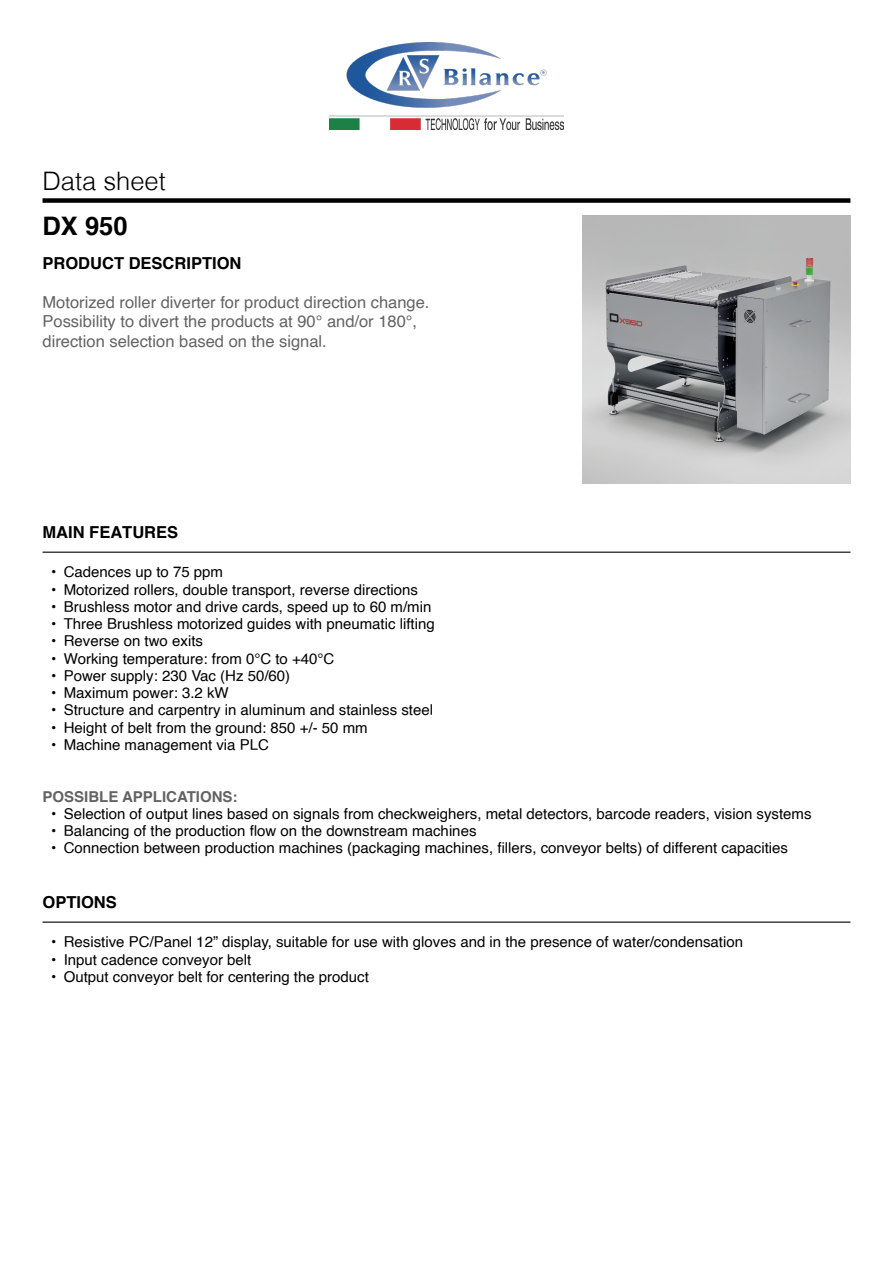
<style>
.page{position:relative;width:893px;height:1263px;background:#fff}
.page>*{position:absolute;margin:0;border:0;box-sizing:border-box;transform-origin:0 0}
.t1{font:300 25.5px "Helvetica";color:#000}
.t2{font:700 25.5px "Helvetica";color:#000}
.t3{font:16.5px/19.5px "Helvetica";color:#646363}
.t4{font:700 16.5px "Helvetica";color:#000}
.t5{font:15px "Helvetica";color:#000}
.t6{font:700 15px "Helvetica";color:#646363}
</style>
<div class="page">
<div style="left:43px;top:198px;width:807px;height:5px;background:#000"></div>
<hr style="left:43px;top:551px;width:807px;height:2px;background:#000">
<hr style="left:43px;top:921px;width:807px;height:2px;background:#000">
<img style="left:583px;top:216px;width:267px;height:267px">
<img style="left:330px;top:43px;width:233px;height:86px">
<h1 class="t1" style="left:43px;top:165px;width:125px">Data sheet</h1>
<h1 class="t2" style="left:43px;top:205px;width:87px">DX 950</h1>
<p class="t4" style="left:43px;top:249px;width:200px">PRODUCT DESCRIPTION</p>
<p class="t3" style="left:43px;top:293px;width:388px">Motorized roller diverter for product direction change.<br>Possibility to divert the products at 90° and/or 180°, direction selection based on the signal.</p>
<p class="t4" style="left:43px;top:519px;width:137px">MAIN FEATURES</p>
<p class="t5" style="left:51px;top:560px;width:174px">• Cadences up to 75 ppm</p>
<p class="t5" style="left:51px;top:578px;width:369px">• Motorized rollers, double transport, reverse directions</p>
<p class="t5" style="left:51px;top:595px;width:382px">• Brushless motor and drive cards, speed up to 60 m/min</p>
<p class="t5" style="left:51px;top:612px;width:385px">• Three Brushless motorized guides with pneumatic lifting</p>
<p class="t5" style="left:51px;top:629px;width:153px">• Reverse on two exits</p>
<p class="t5" style="left:51px;top:647px;width:285px">• Working temperature: from 0°C to +40°C</p>
<p class="t5" style="left:51px;top:664px;width:241px">• Power supply: 230 Vac (Hz 50/60)</p>
<p class="t5" style="left:51px;top:681px;width:179px">• Maximum power: 3.2 kW</p>
<p class="t5" style="left:51px;top:698px;width:384px">• Structure and carpentry in aluminum and stainless steel</p>
<p class="t5" style="left:51px;top:716px;width:318px">• Height of belt from the ground: 850 +/- 50 mm</p>
<p class="t5" style="left:51px;top:733px;width:219px">• Machine management via PLC</p>
<p class="t6" style="left:43px;top:784px;width:197px">POSSIBLE APPLICATIONS:</p>
<p class="t5" style="left:51px;top:802px;width:762px">• Selection of output lines based on signals from checkweighers, metal detectors, barcode readers, vision systems</p>
<p class="t5" style="left:51px;top:819px;width:427px">• Balancing of the production flow on the downstream machines</p>
<p class="t5" style="left:51px;top:836px;width:739px">• Connection between production machines (packaging machines, fillers, conveyor belts) of different capacities</p>
<p class="t4" style="left:43px;top:889px;width:76px">OPTIONS</p>
<p class="t5" style="left:51px;top:930px;width:693px">• Resistive PC/Panel 12” display, suitable for use with gloves and in the presence of water/condensation</p>
<p class="t5" style="left:51px;top:948px;width:202px">• Input cadence conveyor belt</p>
<p class="t5" style="left:51px;top:965px;width:319px">• Output conveyor belt for centering the product</p>
</div>
